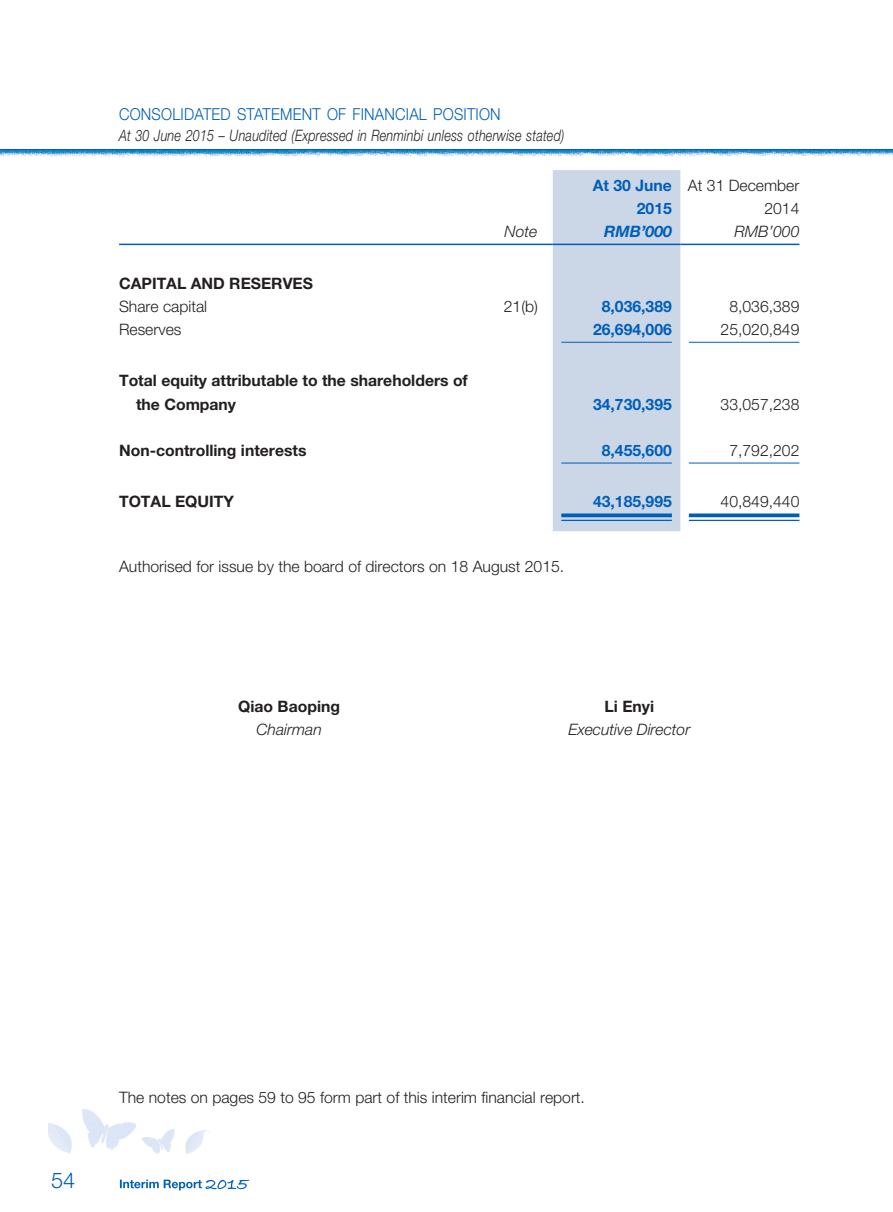
<style>
.page{position:relative;width:893px;height:1212px;background:#fff}
.page>*{position:absolute;margin:0;border:0;box-sizing:border-box;transform-origin:0 0}
.t1{font:300 21.75px "Helvetica Neue LT Std";color:#005fb9}
.t2{font:300 16.5px "Helvetica Neue LT Std";letter-spacing:.015em;color:#005fb9;scale:.9 1}
.t3{font:300 15.75px "Helvetica Neue LT Std";color:#231f20}
.t4{font:700 15.75px/23.2px "Helvetica Neue LT Std";color:#231f20}
.t5{font:700 15.75px/23.2px "Helvetica Neue LT Std";color:#005fb9}
.t6{font:italic 300 15.75px "Helvetica Neue LT Std";letter-spacing:.015em;color:#231f20;scale:.8 1}
.t7{font:italic 300 15.75px "Helvetica Neue LT Std";letter-spacing:.015em;color:#231f20}
.t8{font:italic 700 15.75px "Helvetica Neue LT Std";color:#005fb9}
.s1{font-weight:300;color:#231f20}
</style>
<div class="page">
<img style="left:0;top:150px;width:893px;height:56px">
<hr style="left:0;top:149px;width:893px;height:1px;background:#005fb9">
<img style="left:82px;top:1109px;width:54px;height:41px">
<img style="left:48px;top:1123px;width:24px;height:31px">
<img style="left:142px;top:1129px;width:33px;height:25px">
<img style="left:185px;top:1130px;width:24px;height:24px">
<svg style="left:120px;top:1179px;width:129px;height:11px"></svg>
<div style="left:553px;top:170px;width:127px;height:361px;background:#cbd6e6"></div>
<hr style="left:119px;top:244px;width:370px;height:1px;background:#005fb9">
<hr style="left:489px;top:244px;width:64px;height:1px;background:#005fb9">
<hr style="left:553px;top:244px;width:127px;height:1px;background:#005fb9">
<hr style="left:680px;top:244px;width:119px;height:1px;background:#005fb9">
<hr style="left:561px;top:342px;width:111px;height:1px;background:#005fb9">
<hr style="left:689px;top:342px;width:110px;height:1px;background:#005fb9">
<hr style="left:561px;top:463px;width:111px;height:1px;background:#005fb9">
<hr style="left:689px;top:463px;width:110px;height:1px;background:#005fb9">
<svg style="left:561px;top:513px;width:111px;height:4px"></svg>
<hr style="left:561px;top:520px;width:111px;height:1px;background:#005fb9">
<svg style="left:689px;top:513px;width:110px;height:4px"></svg>
<hr style="left:689px;top:520px;width:110px;height:1px;background:#005fb9">
<p class="t2" style="left:119px;top:104px;width:426px">CONSOLIDATED STATEMENT OF FINANCIAL POSITION</p>
<p class="t6" style="left:119px;top:126px;width:558px">At 30 June 2015 – Unaudited (Expressed in Renminbi unless otherwise stated)</p>
<p class="t5" style="left:637px;top:173px;width:164px;text-indent:-44px">At 30 June <span class="s1">At 31 December<br></span>2015</p>
<p class="t3" style="left:764px;top:199px;width:37px">2014</p>
<p class="t7" style="left:505px;top:222px;width:34px">Note</p>
<p class="t8" style="left:604px;top:222px;width:69px">RMB’000</p>
<p class="t7" style="left:735px;top:222px;width:66px">RMB’000</p>
<p class="t4" style="left:119px;top:271px;width:195px">CAPITAL AND RESERVES</p>
<p class="t3" style="left:119px;top:297px;width:90px">Share capital</p>
<p class="t3" style="left:504px;top:297px;width:36px">21(b)</p>
<p class="t5" style="left:602px;top:295px;width:72px">8,036,389</p>
<p class="t3" style="left:729px;top:297px;width:72px">8,036,389</p>
<p class="t3" style="left:119px;top:320px;width:64px">Reserves</p>
<p class="t5" style="left:593px;top:318px;width:80px">26,694,006</p>
<p class="t3" style="left:721px;top:320px;width:80px">25,020,849</p>
<p class="t4" style="left:136px;top:369px;width:333px;text-indent:-17px">Total equity attributable to the shareholders of the Company</p>
<p class="t5" style="left:593px;top:392px;width:80px">34,730,395</p>
<p class="t3" style="left:721px;top:394px;width:80px">33,057,238</p>
<p class="t4" style="left:119px;top:439px;width:189px">Non-controlling interests</p>
<p class="t5" style="left:602px;top:439px;width:72px">8,455,600</p>
<p class="t3" style="left:729px;top:441px;width:72px">7,792,202</p>
<p class="t4" style="left:119px;top:490px;width:116px">TOTAL EQUITY</p>
<p class="t5" style="left:593px;top:490px;width:80px">43,185,995</p>
<p class="t3" style="left:721px;top:492px;width:80px">40,849,440</p>
<p class="t3" style="left:119px;top:557px;width:444px">Authorised for issue by the board of directors on 18 August 2015.</p>
<p class="t4" style="left:238px;top:694px;width:103px">Qiao Baoping</p>
<p class="t4" style="left:604px;top:694px;width:51px">Li Enyi</p>
<p class="t7" style="left:256px;top:720px;width:67px">Chairman</p>
<p class="t7" style="left:568px;top:720px;width:123px">Executive Director</p>
<h1 class="t1" style="left:51px;top:1167px;width:26px">54</h1>
<p class="t3" style="left:119px;top:1088px;width:464px">The notes on pages 59 to 95 form part of this interim financial report.</p>
</div>
